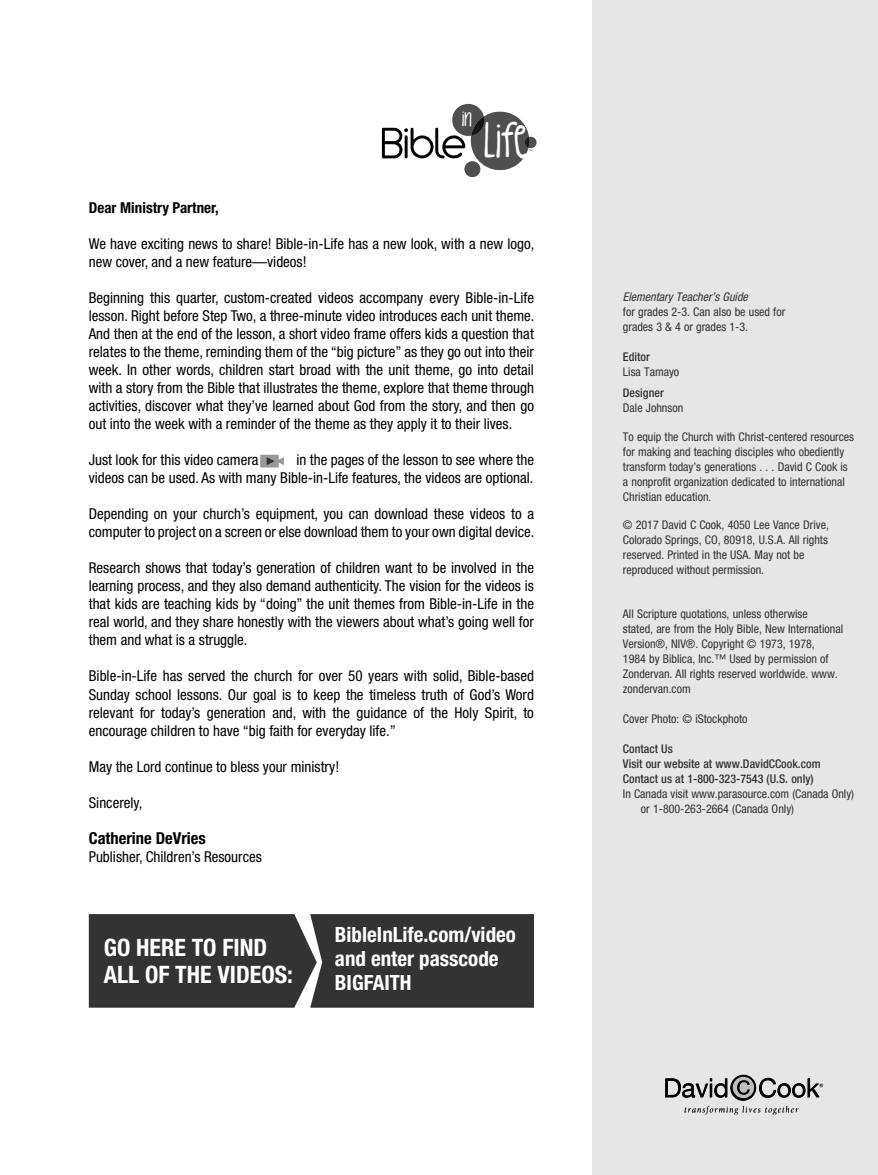
<style>
.page{position:relative;width:878px;height:1175px;background:#fff}
.page>*{position:absolute;margin:0;border:0;box-sizing:border-box;transform-origin:0 0}
.t1{font:43.65px "King Cool KC Pro";color:#fff}
.t2{font:700 condensed 24px/27px "Helvetica Neue LT Std";color:#fff}
.t3{font:700 condensed 21px/24px "Helvetica Neue LT Std";color:#fff}
.t4{font:19.5px "King Cool KC Pro";color:#fff}
.t5{font:700 condensed 16.5px "Helvetica Neue LT Std";color:#000}
.t6{font:condensed 15px/18px "Helvetica Neue LT Std";color:#000;text-align:justify}
.t7{font:700 condensed 15px "Helvetica Neue LT Std";color:#000}
.t8{font:condensed 12px/15px "Helvetica Neue LT Std";color:#333}
.t9{font:500 condensed 12px/15px "Helvetica Neue LT Std";color:#333}
.t10{font:italic condensed 12px "Helvetica Neue LT Std";color:#333}
</style>
<div class="page">
<div style="left:89px;top:914px;width:445px;height:93px;background:#333"></div>
<div style="left:592px;top:0;width:286px;height:1175px;background:#e6e6e6"></div>
<svg style="left:260px;top:455px;width:24px;height:12px"></svg>
<svg style="left:684px;top:1105px;width:114px;height:9px"></svg>
<svg style="left:665px;top:1078px;width:62px;height:19px"></svg>
<svg style="left:730px;top:1074px;width:26px;height:26px"></svg>
<svg style="left:732px;top:1076px;width:22px;height:22px"></svg>
<svg style="left:736px;top:1080px;width:13px;height:15px"></svg>
<svg style="left:759px;top:1077px;width:64px;height:21px"></svg>
<svg style="left:382px;top:104px;width:154px;height:73px"></svg>
<h3 class="t4" style="left:462px;top:106px;width:12px">in</h3>
<h1 class="t1" style="left:484px;top:112px;width:45px">Life</h1>
<p class="t7" style="left:89px;top:199px;width:131px">Dear Ministry Partner,</p>
<p class="t6" style="left:89px;top:235px;width:447px">We have exciting news to share! Bible-in-Life has a new look, with a new logo, new cover, and a new feature—videos!</p>
<p class="t6" style="left:89px;top:289px;width:447px">Beginning this quarter, custom-created videos accompany every Bible-in-Life lesson. Right before Step Two, a three-minute video introduces each unit theme.<br>And then at the end of the lesson, a short video frame offers kids a question that relates to the theme, reminding them of the “big picture” as they go out into their week. In other words, children start broad with the unit theme, go into detail with a story from the Bible that illustrates the theme, explore that theme through activities, discover what they’ve learned about God from the story, and then go out into the week with a reminder of the theme as they apply it to their lives.</p>
<p class="t6" style="left:89px;top:451px;width:171px">Just look for this video camera</p>
<p class="t6" style="left:89px;top:451px;width:447px;text-align:right">in the pages of the lesson to see where the<br>videos can be used. As with many Bible-in-Life features, the videos are optional.</p>
<p class="t6" style="left:89px;top:505px;width:447px">Depending on your church’s equipment, you can download these videos to a computer to project on a screen or else download them to your own digital device.</p>
<p class="t6" style="left:89px;top:559px;width:447px">Research shows that today’s generation of children want to be involved in the learning process, and they also demand authenticity. The vision for the videos is that kids are teaching kids by “doing” the unit themes from Bible-in-Life in the real world, and they share honestly with the viewers about what’s going well for them and what is a struggle.</p>
<p class="t6" style="left:89px;top:667px;width:446px">Bible-in-Life has served the church for over 50 years with solid, Bible-based Sunday school lessons. Our goal is to keep the timeless truth of God’s Word relevant for today’s generation and, with the guidance of the Holy Spirit, to encourage children to have “big faith for everyday life.”</p>
<p class="t6" style="left:89px;top:757px;width:252px">May the Lord continue to bless your ministry!</p>
<p class="t6" style="left:89px;top:793px;width:55px">Sincerely,</p>
<p class="t5" style="left:89px;top:827px;width:118px">Catherine DeVries</p>
<p class="t6" style="left:89px;top:847px;width:174px">Publisher, Children’s Resources</p>
<h2 class="t2" style="left:104px;top:933px;width:191px">GO HERE TO FIND<br>ALL OF THE VIDEOS:</h2>
<h3 class="t3" style="left:335px;top:922px;width:182px">BibleInLife.com/video and enter passcode<br>BIGFAITH</h3>
<p class="t10" style="left:623px;top:289px;width:126px">Elementary Teacher’s Guide</p>
<p class="t8" style="left:623px;top:304px;width:164px">for grades 2-3. Can also be used for grades 3 &amp; 4 or grades 1-3.</p>
<p class="t9" style="left:623px;top:349px;width:28px">Editor</p>
<p class="t8" style="left:623px;top:364px;width:58px">Lisa Tamayo</p>
<p class="t9" style="left:623px;top:385px;width:42px">Designer</p>
<p class="t8" style="left:623px;top:400px;width:62px">Dale Johnson</p>
<p class="t8" style="left:623px;top:429px;width:233px">To equip the Church with Christ-centered resources for making and teaching disciples who obediently transform today’s generations . . . David C Cook is a nonprofit organization dedicated to international Christian education.</p>
<p class="t8" style="left:623px;top:517px;width:207px">© 2017 David C Cook, 4050 Lee Vance Drive, Colorado Springs, CO, 80918, U.S.A. All rights reserved. Printed in the USA. May not be reproduced without permission.</p>
<p class="t8" style="left:623px;top:606px;width:222px">All Scripture quotations, unless otherwise<br>stated, are from the Holy Bible, New International Version®, NIV®. Copyright © 1973, 1978,<br>1984 by Biblica, Inc.™ Used by permission of Zondervan. All rights reserved worldwide. www. zondervan.com</p>
<p class="t8" style="left:623px;top:711px;width:126px">Cover Photo: © iStockphoto</p>
<p class="t9" style="left:623px;top:741px;width:199px">Contact Us<br>Visit our website at www.DavidCCook.com<br>Contact us at 1-800-323-7543 (U.S. only)</p>
<p class="t8" style="left:641px;top:786px;width:215px;text-indent:-18px">In Canada visit www.parasource.com (Canada Only) or 1-800-263-2664 (Canada Only)</p>
</div>
